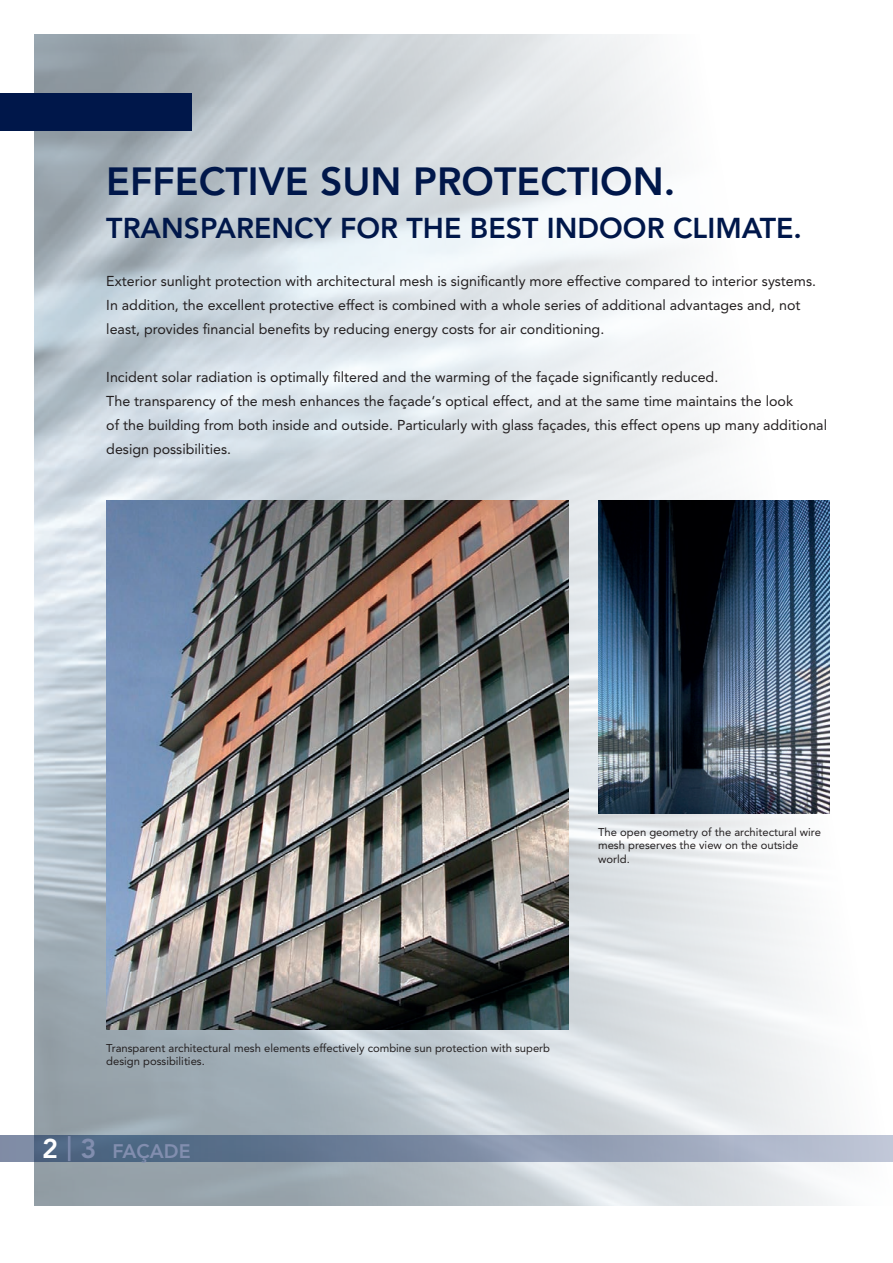
<style>
.page{position:relative;width:893px;height:1263px;background:#fff}
.page>*{position:absolute;margin:0;border:0;box-sizing:border-box;transform-origin:0 0}
.t1{font:800 39px "Avenir LT Std";color:#00174a}
.t2{font:800 28.5px "Avenir LT Std";color:#00174a}
.t3{font:800 19.5px "Avenir LT Std";color:#828eaf}
.Copy{font:14.25px/24px "Avenir LT Std";color:#231f20}
.BU{font:11.25px/13.5px "Avenir LT Std";color:#231f20}
.s1{font-size:27px;color:#fff}
.s2{font-size:27px}
</style>
<div class="page">
<img style="left:34px;top:34px;width:803px;height:1171px">
<svg style="left:0;top:1135px;width:893px;height:27px;background:#7f8fa7"></svg>
<hr style="left:68px;top:1136px;width:2px;height:25px;background:#7a88aa">
<img style="left:598px;top:500px;width:231px;height:313px">
<img style="left:106px;top:500px;width:463px;height:530px">
<div style="left:0;top:94px;width:191px;height:37px;background:#00174a"></div>
<p class="t1" style="left:106px;top:158px;width:571px">EFFECTIVE SUN PROTECTION.</p>
<p class="t2" style="left:106px;top:211px;width:697px">TRANSPARENCY FOR THE BEST INDOOR CLIMATE.</p>
<p class="Copy" style="left:106px;top:269px;width:711px">Exterior sunlight protection with architectural mesh is significantly more effective compared to interior systems.<br>In addition, the excellent protective effect is combined with a whole series of additional advantages and, not least, provides financial benefits by reducing energy costs for air conditioning.</p>
<p class="Copy" style="left:106px;top:365px;width:722px">Incident solar radiation is optimally filtered and the warming of the façade significantly reduced.<br>The transparency of the mesh enhances the façade‘s optical effect, and at the same time maintains the look<br>of the building from both inside and outside. Particularly with glass façades, this effect opens up many additional design possibilities.</p>
<p class="BU" style="left:598px;top:825px;width:224px">The open geometry of the architectural wire mesh preserves the view on the outside world.</p>
<p class="BU" style="left:106px;top:1041px;width:445px">Transparent architectural mesh elements effectively combine sun protection with superb design possibilities.</p>
<p class="t3" style="left:42px;top:1139px;width:150px"><span class="s1">2</span> <span class="s2">3</span> FAÇADE</p>
</div>
